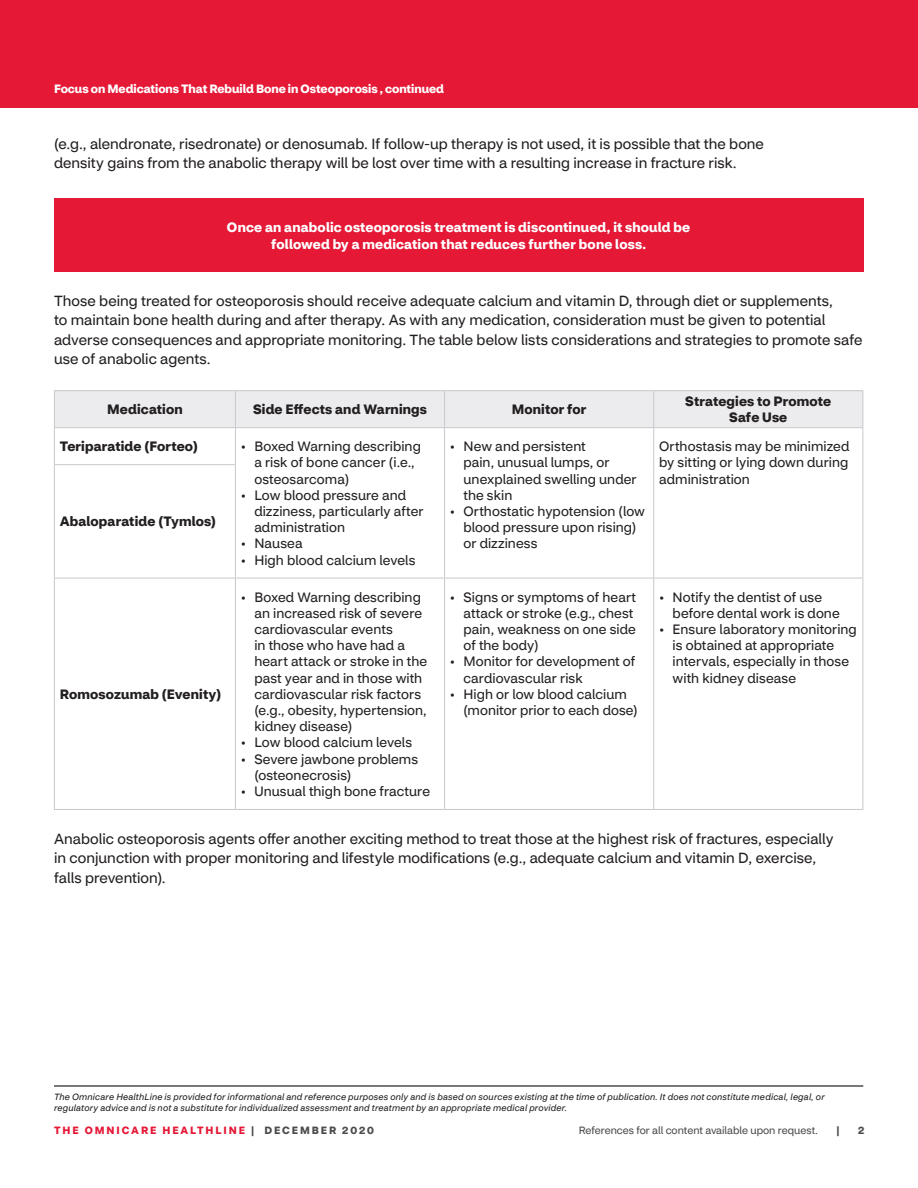
<style>
.page{position:relative;width:918px;height:1188px;background:#fff}
.page>*{position:absolute;margin:0;border:0;box-sizing:border-box;transform-origin:0 0}
.t1{font:14.7px/19.5px "CVS Health Sans";letter-spacing:.005em;color:#231f20}
.t2{font:13.5px/16.2px "CVS Health Sans";letter-spacing:.005em;color:#231f20}
.t3{font:700 13.5px/16.2px "CVS Health Sans";letter-spacing:.01em;color:#231f20;text-align:center}
.t4{font:700 13.5px/16.2px "CVS Health Sans";letter-spacing:.015em;color:#fff;text-align:center}
.t5{font:700 12px "CVS Health Sans";letter-spacing:-.005em;color:#fff}
.t6{font:10.5px "CVS Health Sans";color:#4b4c4d}
.t7{font:700 10.5px "CVS Health Sans";letter-spacing:.18em;color:#e51836}
.t8{font:700 10.5px "CVS Health Sans";color:#4b4c4d}
.t9{font:italic 9px/10.8px "CVS Health Sans";letter-spacing:.02em;color:#231f20}
.s1{color:#4b4c4d}
</style>
<div class="page">
<hr style="left:54px;top:1085px;width:809px;height:2px;background:#4b4c4d">
<div style="left:0;top:0;width:918px;height:108px;background:#e51836"></div>
<div style="left:55px;top:391px;width:807px;height:36px;background:#ececee"></div>
<hr style="left:54px;top:390px;width:181px;height:1px;background:#c7c8ca">
<hr style="left:54px;top:391px;width:1px;height:36px;background:#c7c8ca">
<hr style="left:235px;top:390px;width:210px;height:1px;background:#c7c8ca">
<hr style="left:235px;top:391px;width:1px;height:36px;background:#c7c8ca">
<hr style="left:445px;top:390px;width:209px;height:1px;background:#c7c8ca">
<hr style="left:444px;top:391px;width:1px;height:36px;background:#c7c8ca">
<hr style="left:654px;top:390px;width:209px;height:1px;background:#c7c8ca">
<hr style="left:653px;top:391px;width:1px;height:36px;background:#c7c8ca">
<hr style="left:862px;top:391px;width:1px;height:36px;background:#c7c8ca">
<hr style="left:54px;top:427px;width:181px;height:1px;background:#c7c8ca">
<hr style="left:54px;top:428px;width:1px;height:36px;background:#c7c8ca">
<hr style="left:235px;top:427px;width:210px;height:1px;background:#c7c8ca">
<hr style="left:235px;top:428px;width:1px;height:36px;background:#c7c8ca">
<hr style="left:445px;top:427px;width:209px;height:1px;background:#c7c8ca">
<hr style="left:444px;top:428px;width:1px;height:37px;background:#c7c8ca">
<hr style="left:654px;top:427px;width:209px;height:1px;background:#c7c8ca">
<hr style="left:653px;top:428px;width:1px;height:37px;background:#c7c8ca">
<hr style="left:862px;top:428px;width:1px;height:37px;background:#c7c8ca">
<hr style="left:54px;top:464px;width:182px;height:1px;background:#c7c8ca">
<hr style="left:54px;top:465px;width:1px;height:113px;background:#c7c8ca">
<hr style="left:235px;top:465px;width:1px;height:113px;background:#c7c8ca">
<hr style="left:444px;top:465px;width:1px;height:113px;background:#c7c8ca">
<hr style="left:653px;top:465px;width:1px;height:113px;background:#c7c8ca">
<hr style="left:862px;top:465px;width:1px;height:113px;background:#c7c8ca">
<hr style="left:54px;top:578px;width:181px;height:1px;background:#c7c8ca">
<hr style="left:54px;top:578px;width:1px;height:231px;background:#c7c8ca">
<hr style="left:235px;top:578px;width:210px;height:1px;background:#c7c8ca">
<hr style="left:235px;top:578px;width:1px;height:231px;background:#c7c8ca">
<hr style="left:445px;top:578px;width:209px;height:1px;background:#c7c8ca">
<hr style="left:444px;top:578px;width:1px;height:231px;background:#c7c8ca">
<hr style="left:654px;top:578px;width:209px;height:1px;background:#c7c8ca">
<hr style="left:653px;top:578px;width:1px;height:231px;background:#c7c8ca">
<hr style="left:862px;top:578px;width:1px;height:231px;background:#c7c8ca">
<hr style="left:54px;top:809px;width:181px;height:1px;background:#c7c8ca">
<hr style="left:235px;top:809px;width:210px;height:1px;background:#c7c8ca">
<hr style="left:445px;top:809px;width:209px;height:1px;background:#c7c8ca">
<hr style="left:654px;top:809px;width:209px;height:1px;background:#c7c8ca">
<div style="left:54px;top:199px;width:809px;height:73px;background:#e51836"></div>
<p class="t5" style="left:54px;top:81px;width:392px">Focus on Medications That Rebuild Bone in Osteoporosis , continued</p>
<p class="t1" style="left:54px;top:134px;width:711px">(e.g., alendronate, risedronate) or denosumab. If follow-up therapy is not used, it is possible that the bone density gains from the anabolic therapy will be lost over time with a resulting increase in fracture risk.</p>
<p class="t4" style="left:227px;top:220px;width:465px">Once an anabolic osteoporosis treatment is discontinued, it should be followed by a medication that reduces further bone loss.</p>
<p class="t1" style="left:54px;top:291px;width:810px">Those being treated for osteoporosis should receive adequate calcium and vitamin D, through diet or supplements,<br>to maintain bone health during and after therapy. As with any medication, consideration must be given to potential adverse consequences and appropriate monitoring. The table below lists considerations and strategies to promote safe use of anabolic agents.</p>
<p class="t3" style="left:107px;top:401px;width:77px">Medication</p>
<p class="t3" style="left:253px;top:401px;width:175px">Side Effects and Warnings</p>
<p class="t3" style="left:512px;top:401px;width:76px">Monitor for</p>
<p class="t3" style="left:685px;top:393px;width:148px">Strategies to Promote<br>Safe Use</p>
<p class="t3" style="left:60px;top:438px;width:140px">Teriparatide (Forteo)</p>
<p class="t2" style="left:254px;top:438px;width:168px;text-indent:-14px">• Boxed Warning describing a risk of bone cancer (i.e., osteosarcoma)</p>
<p class="t2" style="left:254px;top:487px;width:171px;text-indent:-14px">• Low blood pressure and dizziness, particularly after administration</p>
<p class="t2" style="left:241px;top:536px;width:63px">• Nausea</p>
<p class="t2" style="left:241px;top:552px;width:176px">• High blood calcium levels</p>
<p class="t2" style="left:463px;top:438px;width:175px;text-indent:-14px">• New and persistent<br>pain, unusual lumps, or unexplained swelling under the skin</p>
<p class="t2" style="left:463px;top:503px;width:183px;text-indent:-14px">• Orthostatic hypotension (low blood pressure upon rising) or dizziness</p>
<p class="t2" style="left:659px;top:438px;width:192px;text-align:justify">Orthostasis may be minimized by sitting or lying down during administration</p>
<p class="t3" style="left:60px;top:514px;width:158px">Abaloparatide (Tymlos)</p>
<p class="t3" style="left:60px;top:686px;width:163px">Romosozumab (Evenity)</p>
<p class="t2" style="left:254px;top:589px;width:174px;text-indent:-14px">• Boxed Warning describing an increased risk of severe cardiovascular events<br>in those who have had a heart attack or stroke in the past year and in those with cardiovascular risk factors (e.g., obesity, hypertension, kidney disease)</p>
<p class="t2" style="left:241px;top:735px;width:173px">• Low blood calcium levels</p>
<p class="t2" style="left:254px;top:751px;width:165px;text-indent:-14px">• Severe jawbone problems (osteonecrosis)</p>
<p class="t2" style="left:241px;top:783px;width:191px">• Unusual thigh bone fracture</p>
<p class="t2" style="left:463px;top:589px;width:174px;text-indent:-14px">• Signs or symptoms of heart attack or stroke (e.g., chest pain, weakness on one side of the body)</p>
<p class="t2" style="left:463px;top:654px;width:173px;text-indent:-14px">• Monitor for development of cardiovascular risk</p>
<p class="t2" style="left:463px;top:686px;width:176px;text-indent:-14px">• High or low blood calcium (monitor prior to each dose)</p>
<p class="t2" style="left:673px;top:589px;width:169px;text-indent:-14px">• Notify the dentist of use before dental work is done</p>
<p class="t2" style="left:673px;top:621px;width:186px;text-indent:-14px">• Ensure laboratory monitoring is obtained at appropriate intervals, especially in those with kidney disease</p>
<p class="t1" style="left:54px;top:829px;width:781px">Anabolic osteoporosis agents offer another exciting method to treat those at the highest risk of fractures, especially in conjunction with proper monitoring and lifestyle modifications (e.g., adequate calcium and vitamin D, exercise, falls prevention).</p>
<p class="t9" style="left:54px;top:1092px;width:772px">The Omnicare HealthLine is provided for informational and reference purposes only and is based on sources existing at the time of publication. It does not constitute medical, legal, or regulatory advice and is not a substitute for individualized assessment and treatment by an appropriate medical provider.</p>
<p class="t6" style="left:579px;top:1124px;width:241px">References for all content available upon request.</p>
<p class="t7" style="left:54px;top:1123px;width:321px">THE OMNICARE HEALTHLINE <span class="s1">| DECEMBER 2020</span></p>
<p class="t8" style="left:837px;top:1123px;width:5px">|</p>
<p class="t8" style="left:858px;top:1123px;width:8px">2</p>
</div>
